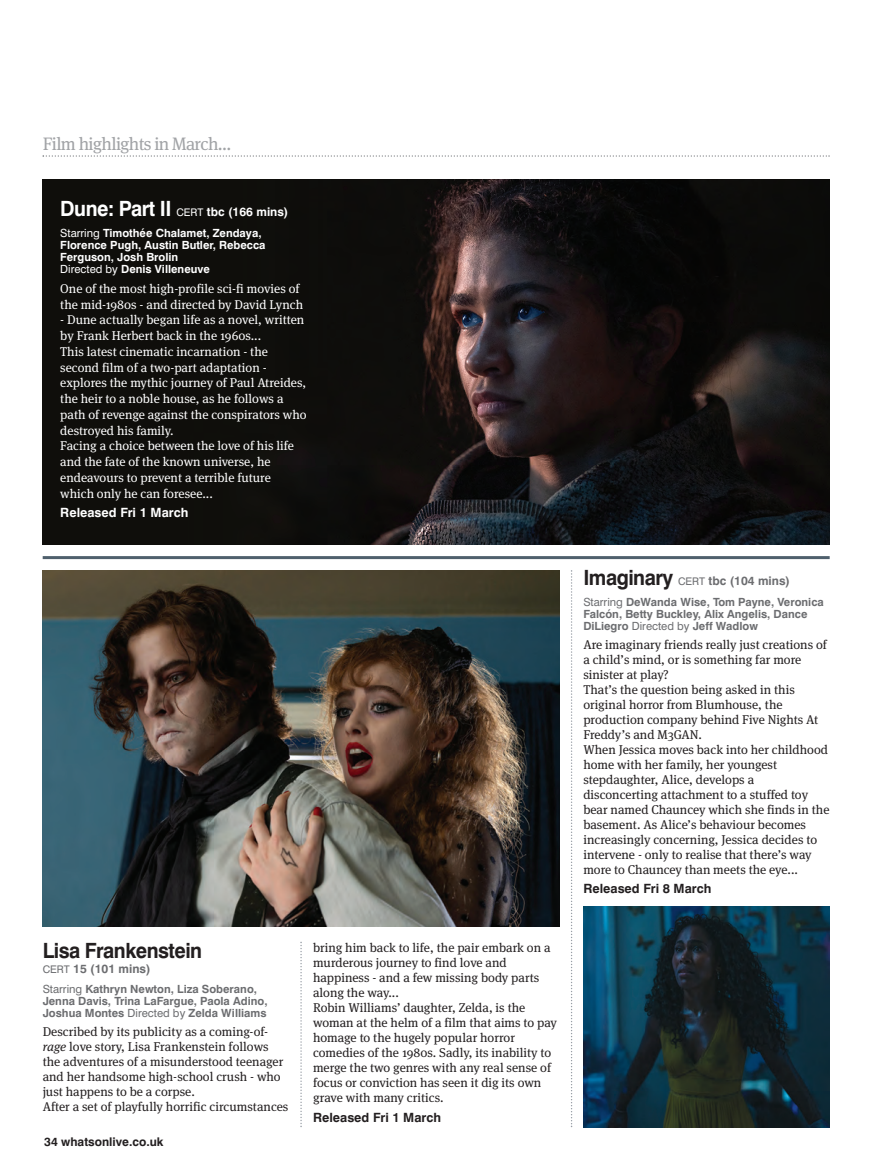
<style>
.page{position:relative;width:894px;height:1170px;background:#fff}
.page>*{position:absolute;margin:0;border:0;box-sizing:border-box;transform-origin:0 0}
.t1{font:700 21px "Swiss 721 BT";letter-spacing:-.025em;color:#231f20;scale:.95 1}
.t2{font:18px "Meta Serif";letter-spacing:-.035em;color:#a1a3a6}
.t3{font:12.75px/15px "Meta Serif";color:#231f20}
.t4{font:12.75px/15.8px "Meta Serif";color:#fff}
.t5{font:700 12.75px "Swiss 721 BT";color:#231f20}
.t6{font:700 12.75px "Swiss 721 BT";color:#fff}
.t7{font:700 12px "Swiss 721 BT";color:#6c6d70}
.t8{font:700 12px "Swiss 721 BT";color:#fff}
.t9{font:700 12px "Swiss 721 BT";color:#231f20}
.t10{font:700 11.25px/12px "Swiss 721 BT";color:#6c6d70}
.t11{font:700 11.25px/12px "Swiss 721 BT";color:#fff}
.s1{font-size:21px}
.s2{font-weight:400;font-size:10.5px}
.s3{font-weight:400}
.s4{font-family:"Meta Serif Tf";font-style:italic}
.s5{font-size:21px;color:#231f20}
</style>
<div class="page">
<svg style="left:43px;top:155px;width:786px;height:2px"></svg>
<hr style="left:43px;top:556px;width:786px;height:3px;background:#4f606d">
<img style="left:43px;top:180px;width:786px;height:365px">
<svg style="left:571px;top:570px;width:1px;height:557px"></svg>
<svg style="left:300px;top:941px;width:2px;height:186px"></svg>
<img style="left:43px;top:570px;width:516px;height:356px">
<img style="left:583px;top:906px;width:246px;height:221px">
<p class="t2" style="left:43px;top:137px;width:190px">Film highlights in March...</p>
<p class="t8" style="left:60px;top:207px;width:230px"><span class="s1">Dune: Part II</span> <span class="s2">CERT</span> tbc (166 mins)</p>
<p class="t11" style="left:60px;top:228px;width:207px"><span class="s3">Starring</span> Timothée Chalamet, Zendaya,<br>Florence Pugh, Austin Butler, Rebecca<br>Ferguson, Josh Brolin<br><span class="s3">Directed by</span> Denis Villeneuve</p>
<p class="t4" style="left:60px;top:281px;width:244px">One of the most high-profile sci-fi movies of the mid-1980s - and directed by David Lynch</p>
<p class="t4" style="left:60px;top:313px;width:248px">- Dune actually began life as a novel, written by Frank Herbert back in the 1960s...<br>This latest cinematic incarnation - the second film of a two-part adaptation - explores the mythic journey of Paul Atreides, the heir to a noble house, as he follows a path of revenge against the conspirators who destroyed his family.<br>Facing a choice between the love of his life and the fate of the known universe, he endeavours to prevent a terrible future which only he can foresee...</p>
<p class="t6" style="left:60px;top:507px;width:130px">Released Fri 1 March</p>
<p class="t1" style="left:43px;top:941px;width:169px">Lisa Frankenstein</p>
<p class="t7" style="left:43px;top:963px;width:109px"><span class="s2">CERT</span> 15 (101 mins)</p>
<p class="t10" style="left:43px;top:984px;width:226px"><span class="s3">Starring</span> Kathryn Newton, Liza Soberano,<br>Jenna Davis, Trina LaFargue, Paola Adino,<br>Joshua Montes <span class="s3">Directed by</span> Zelda Williams</p>
<p class="t3" style="left:43px;top:1025px;width:247px">Described by its publicity as a coming-of&shy;<span class="s4">rage</span> love story, Lisa Frankenstein follows the adventures of a misunderstood teenager and her handsome high-school crush - who just happens to be a corpse.<br>After a set of playfully horrific circumstances</p>
<p class="t9" style="left:44px;top:1136px;width:121px">34 whatsonlive.co.uk</p>
<p class="t3" style="left:313px;top:941px;width:245px">bring him back to life, the pair embark on a murderous journey to find love and happiness - and a few missing body parts along the way...<br>Robin Williams’ daughter, Zelda, is the woman at the helm of a film that aims to pay homage to the hugely popular horror comedies of the 1980s. Sadly, its inability to merge the two genres with any real sense of focus or conviction has seen it dig its own grave with many critics.</p>
<p class="t5" style="left:313px;top:1112px;width:130px">Released Fri 1 March</p>
<p class="t7" style="left:583px;top:576px;width:208px"><span class="s5">Imaginary</span> <span class="s2">CERT</span> tbc (104 mins)</p>
<p class="t10" style="left:583px;top:597px;width:242px"><span class="s3">Starring</span> DeWanda Wise, Tom Payne, Veronica<br>Falcón, Betty Buckley, Alix Angelis, Dance<br>DiLiegro <span class="s3">Directed by</span> Jeff Wadlow</p>
<p class="t3" style="left:583px;top:638px;width:248px">Are imaginary friends really just creations of a child’s mind, or is something far more sinister at play?<br>That’s the question being asked in this original horror from Blumhouse, the production company behind Five Nights At Freddy’s and M3GAN.<br>When Jessica moves back into her childhood home with her family, her youngest stepdaughter, Alice, develops a disconcerting attachment to a stuffed toy bear named Chauncey which she finds in the basement. As Alice’s behaviour becomes increasingly concerning, Jessica decides to intervene - only to realise that there’s way more to Chauncey than meets the eye...</p>
<p class="t5" style="left:583px;top:884px;width:130px">Released Fri 8 March</p>
</div>
